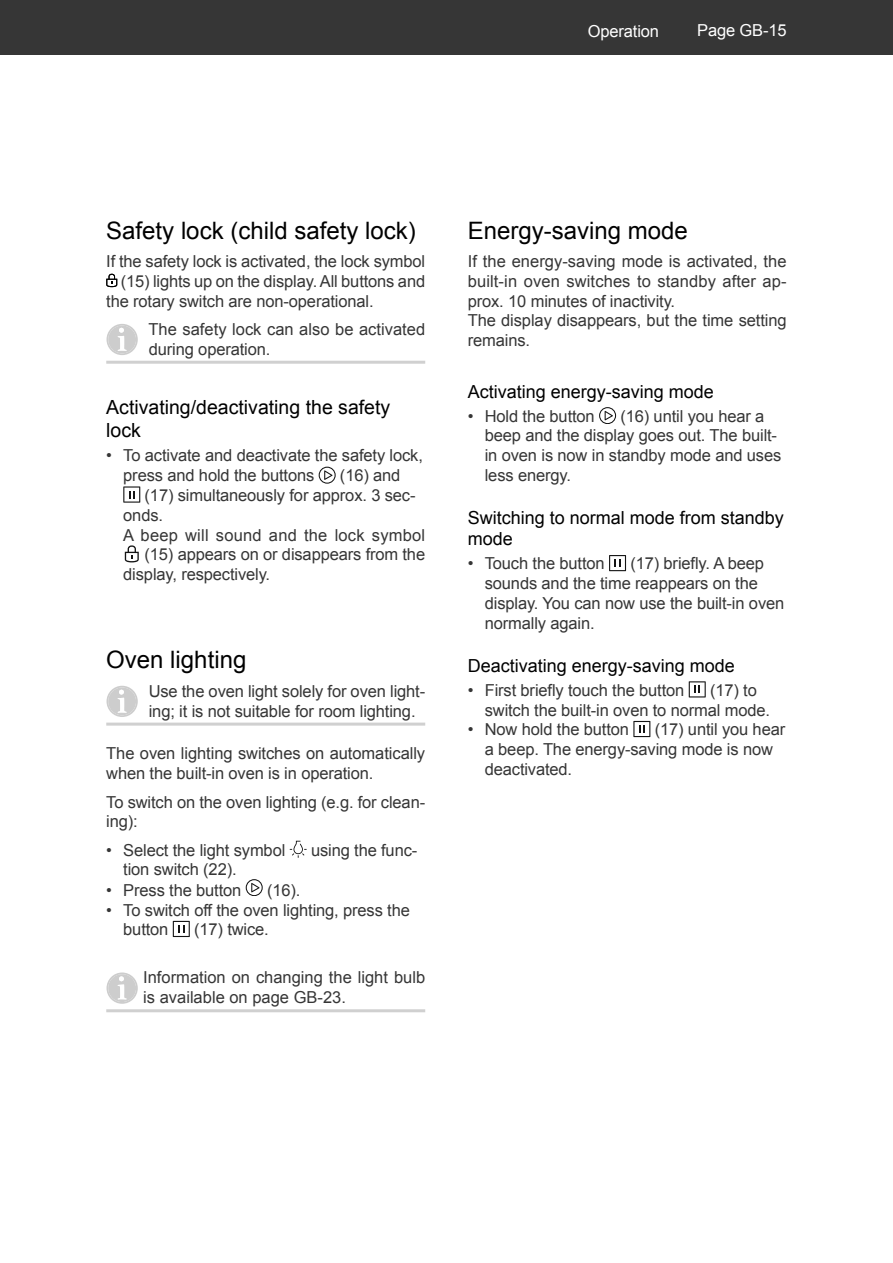
<style>
.page{position:relative;width:893px;height:1263px;background:#fff}
.page>*{position:absolute;margin:0;border:0;box-sizing:border-box;transform-origin:0 0}
.t1{font:24px "Arial";color:#000}
.t2{font:19.5px/23.4px "Arial";color:#000}
.t3{font:18px/21.6px "Arial";color:#000}
.t4{font:16.5px/19.8px "Arial";letter-spacing:-.01em;color:#363636}
.t5{font:16.5px "Arial";letter-spacing:.01em;color:#363636}
.t6{font:16.5px "Arial";letter-spacing:-.01em;color:#fff}
</style>
<div class="page">
<div style="left:0;top:0;width:893px;height:54px;background:#363636"></div>
<hr style="left:106px;top:361px;width:319px;height:3px;background:#d0d0d0">
<hr style="left:106px;top:723px;width:319px;height:3px;background:#d0d0d0">
<hr style="left:106px;top:1009px;width:319px;height:3px;background:#d0d0d0">
<svg style="left:106px;top:274px;width:11px;height:13px"></svg>
<svg style="left:106px;top:324px;width:32px;height:31px"></svg>
<svg style="left:319px;top:467px;width:17px;height:16px"></svg>
<svg style="left:123px;top:486px;width:17px;height:17px"></svg>
<svg style="left:125px;top:545px;width:14px;height:17px"></svg>
<svg style="left:106px;top:686px;width:32px;height:31px"></svg>
<svg style="left:290px;top:841px;width:17px;height:17px"></svg>
<svg style="left:246px;top:879px;width:17px;height:17px"></svg>
<svg style="left:173px;top:921px;width:17px;height:16px"></svg>
<svg style="left:106px;top:973px;width:32px;height:31px"></svg>
<svg style="left:599px;top:407px;width:17px;height:17px"></svg>
<svg style="left:609px;top:555px;width:17px;height:16px"></svg>
<svg style="left:689px;top:681px;width:17px;height:17px"></svg>
<svg style="left:633px;top:721px;width:17px;height:16px"></svg>
<p class="t6" style="left:588px;top:22px;width:73px">Operation</p>
<p class="t6" style="left:697px;top:22px;width:91px">Page GB-15</p>
<h1 class="t1" style="left:106px;top:217px;width:311px">Safety lock (child safety lock)</h1>
<p class="t4" style="left:106px;top:251px;width:320px">If the safety lock is activated, the lock symbol</p>
<p class="t4" style="left:121px;top:271px;width:306px">(15) lights up on the display. All buttons and</p>
<p class="t4" style="left:106px;top:291px;width:269px">the rotary switch are non-operational.</p>
<p class="t4" style="left:148px;top:319px;width:278px">The safety lock can also be activated during operation.</p>
<p class="t2" style="left:106px;top:395px;width:285px">Activating/deactivating the safety lock</p>
<p class="t4" style="left:123px;top:446px;width:301px;text-indent:-17px">• To activate and deactivate the safety lock, press and hold the buttons</p>
<p class="t4" style="left:340px;top:466px;width:62px">(16) and</p>
<p class="t4" style="left:145px;top:485px;width:272px">(17) simultaneously for approx. 3 sec-</p>
<p class="t4" style="left:123px;top:505px;width:41px">onds.</p>
<p class="t5" style="left:123px;top:526px;width:303px">A beep will sound and the lock symbol</p>
<p class="t4" style="left:145px;top:545px;width:282px">(15) appears on or disappears from the</p>
<p class="t4" style="left:123px;top:565px;width:148px">display, respectively.</p>
<h1 class="t1" style="left:106px;top:647px;width:142px">Oven lighting</h1>
<p class="t4" style="left:149px;top:681px;width:278px">Use the oven light solely for oven light&shy;ing; it is not suitable for room lighting.</p>
<p class="t4" style="left:106px;top:744px;width:320px">The oven lighting switches on automatically when the built-in oven is in operation.</p>
<p class="t4" style="left:106px;top:792px;width:320px">To switch on the oven lighting (e.g. for clean&shy;ing):</p>
<p class="t4" style="left:106px;top:840px;width:181px">• Select the light symbol</p>
<p class="t4" style="left:311px;top:840px;width:108px">using the func-</p>
<p class="t4" style="left:123px;top:860px;width:115px">tion switch (22).</p>
<p class="t4" style="left:106px;top:880px;width:137px">• Press the button</p>
<p class="t4" style="left:267px;top:880px;width:35px">(16).</p>
<p class="t4" style="left:123px;top:900px;width:288px;text-indent:-17px">• To switch off the oven lighting, press the button</p>
<p class="t4" style="left:194px;top:920px;width:76px">(17) twice.</p>
<p class="t4" style="left:143px;top:968px;width:283px">Information on changing the light bulb is available on page GB-23.</p>
<h1 class="t1" style="left:468px;top:217px;width:222px">Energy-saving mode</h1>
<p class="t4" style="left:468px;top:251px;width:320px">If the energy-saving mode is activated, the built-in oven switches to standby after ap&shy;prox. 10 minutes of inactivity.<br>The display disappears, but the time setting remains.</p>
<p class="t3" style="left:468px;top:380px;width:248px">Activating energy-saving mode</p>
<p class="t4" style="left:468px;top:406px;width:128px">• Hold the button</p>
<p class="t4" style="left:485px;top:406px;width:298px;text-indent:136px">(16) until you hear a beep and the display goes out. The built&shy;in oven is now in standby mode and uses less energy.</p>
<p class="t3" style="left:468px;top:507px;width:318px">Switching to normal mode from standby mode</p>
<p class="t4" style="left:468px;top:554px;width:138px">• Touch the button</p>
<p class="t4" style="left:485px;top:554px;width:301px;text-indent:146px">(17) briefly. A beep sounds and the time reappears on the display. You can now use the built-in oven normally again.</p>
<p class="t3" style="left:468px;top:655px;width:269px">Deactivating energy-saving mode</p>
<p class="t4" style="left:468px;top:680px;width:218px">• First briefly touch the button</p>
<p class="t4" style="left:485px;top:680px;width:287px;text-indent:225px">(17) to switch the built-in oven to normal mode.</p>
<p class="t4" style="left:468px;top:720px;width:163px">• Now hold the button</p>
<p class="t4" style="left:485px;top:720px;width:302px;text-indent:170px">(17) until you hear a beep. The energy-saving mode is now deactivated.</p>
</div>
